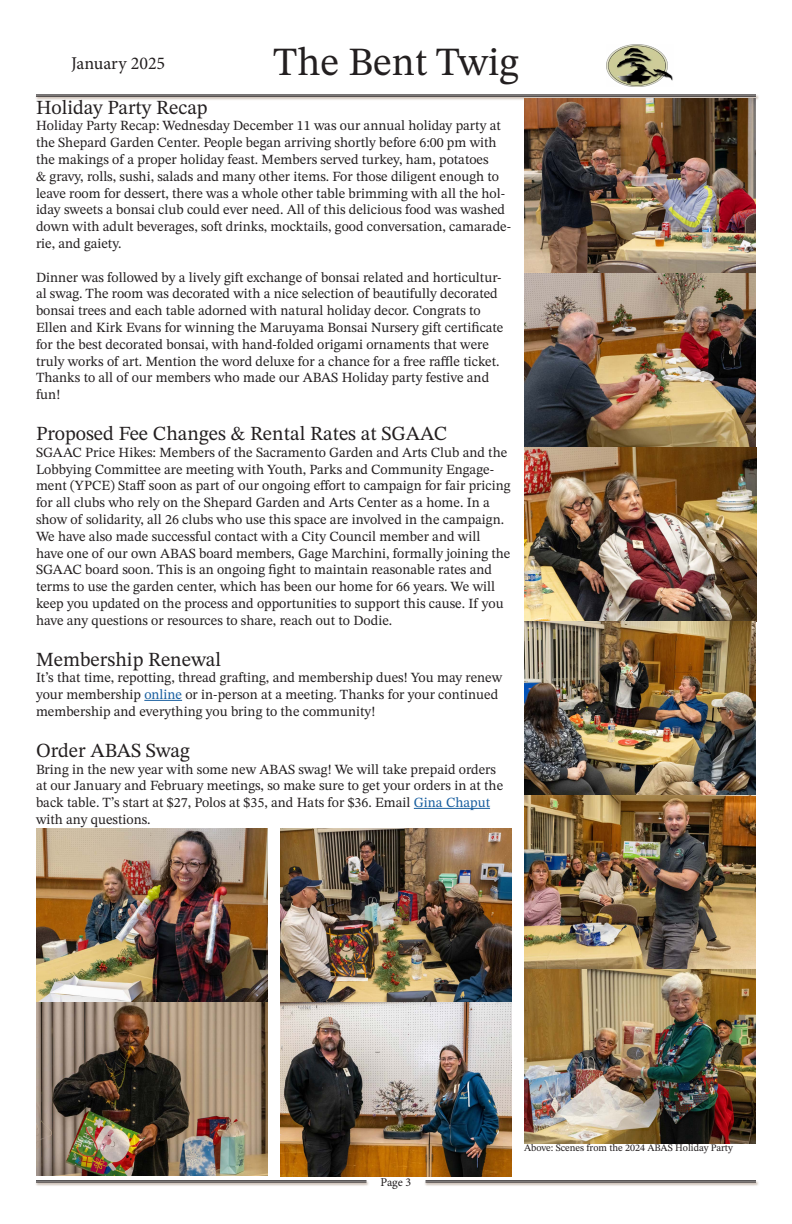
<style>
.page{position:relative;width:792px;height:1224px;background:#fff}
.page>*{position:absolute;margin:0;border:0;box-sizing:border-box;transform-origin:0 0}
.t1{font:40px "STIX Two Text";color:#231f20}
.t2{font:20px "STIX Two Text";color:#231f20}
.t3{font:18px "Minion Pro";color:#231f20}
.t4{font:14px/16.8px "STIX Two Text";color:#231f20}
.t5{font:12px "Minion Pro";color:#231f20}
.t6{font:10px "STIX Two Text";color:#231f20}
.s1{color:#175d9e}
</style>
<div class="page">
<div style="left:35px;top:94px;width:724px;height:7px;background:#704b2e;opacity:.75"></div>
<hr style="left:36px;top:95px;width:720px;height:1px;background:#231f20">
<hr style="left:36px;top:96px;width:720px;height:1px;background:#231f20">
<img style="left:607px;top:45px;width:66px;height:42px">
<div style="left:35px;top:1180px;width:335px;height:7px;background:#704b2e;opacity:.75"></div>
<hr style="left:36px;top:1181px;width:330px;height:1px;background:#231f20">
<hr style="left:36px;top:1182px;width:330px;height:1px;background:#231f20">
<div style="left:424px;top:1180px;width:335px;height:7px;background:#704b2e;opacity:.75"></div>
<hr style="left:426px;top:1181px;width:330px;height:1px;background:#231f20">
<hr style="left:426px;top:1182px;width:330px;height:1px;background:#231f20">
<hr style="left:144px;top:700px;width:38px;height:1px;background:#175d9e">
<hr style="left:414px;top:808px;width:76px;height:1px;background:#175d9e">
<img style="left:524px;top:98px;width:232px;height:1045px">
<img style="left:36px;top:828px;width:232px;height:348px">
<img style="left:280px;top:828px;width:232px;height:348px">
<h1 class="t1" style="left:273px;top:33px;width:247px">The Bent Twig</h1>
<p class="t3" style="left:71px;top:51px;width:96px">January 2025</p>
<p class="t2" style="left:36px;top:93px;width:173px">Holiday Party Recap</p>
<p class="t4" style="left:36px;top:117px;width:477px">Holiday Party Recap: Wednesday December 11 was our annual holiday party at the Shepard Garden Center. People began arriving shortly before 6:00 pm with the makings of a proper holiday feast. Members served turkey, ham, potatoes<br>&amp; gravy, rolls, sushi, salads and many other items. For those diligent enough to leave room for dessert, there was a whole other table brimming with all the hol&shy;iday sweets a bonsai club could ever need. All of this delicious food was washed down with adult beverages, soft drinks, mocktails, good conversation, camarade&shy;rie, and gaiety.</p>
<p class="t4" style="left:36px;top:269px;width:469px">Dinner was followed by a lively gift exchange of bonsai related and horticultur&shy;al swag. The room was decorated with a nice selection of beautifully decorated bonsai trees and each table adorned with natural holiday decor. Congrats to Ellen and Kirk Evans for winning the Maruyama Bonsai Nursery gift certificate for the best decorated bonsai, with hand-folded origami ornaments that were truly works of art. Mention the word deluxe for a chance for a free raffle ticket.<br>Thanks to all of our members who made our ABAS Holiday party festive and fun!</p>
<p class="t2" style="left:36px;top:419px;width:413px">Proposed Fee Changes &amp; Rental Rates at SGAAC</p>
<p class="t4" style="left:36px;top:444px;width:476px">SGAAC Price Hikes: Members of the Sacramento Garden and Arts Club and the Lobbying Committee are meeting with Youth, Parks and Community Engage&shy;ment (YPCE) Staff soon as part of our ongoing effort to campaign for fair pricing for all clubs who rely on the Shepard Garden and Arts Center as a home. In a show of solidarity, all 26 clubs who use this space are involved in the campaign.<br>We have also made successful contact with a City Council member and will have one of our own ABAS board members, Gage Marchini, formally joining the SGAAC board soon. This is an ongoing fight to maintain reasonable rates and terms to use the garden center, which has been our home for 66 years. We will keep you updated on the process and opportunities to support this cause. If you have any questions or resources to share, reach out to Dodie.</p>
<p class="t2" style="left:36px;top:645px;width:187px">Membership Renewal</p>
<p class="t4" style="left:36px;top:669px;width:468px">It’s that time, repotting, thread grafting, and membership dues! You may renew your membership <span class="s1">online</span> or in-person at a meeting. Thanks for your continued membership and everything you bring to the community!</p>
<p class="t2" style="left:36px;top:736px;width:155px">Order ABAS Swag</p>
<p class="t4" style="left:36px;top:761px;width:469px">Bring in the new year with some new ABAS swag! We will take prepaid orders at our January and February meetings, so make sure to get your orders in at the back table. T’s start at $27, Polos at $35, and Hats for $36. Email <span class="s1">Gina Chaput </span>with any questions.</p>
<p class="t5" style="left:381px;top:1174px;width:32px">Page 3</p>
<p class="t6" style="left:524px;top:1141px;width:210px">Above: Scenes from the 2024 ABAS Holiday Party</p>
</div>
